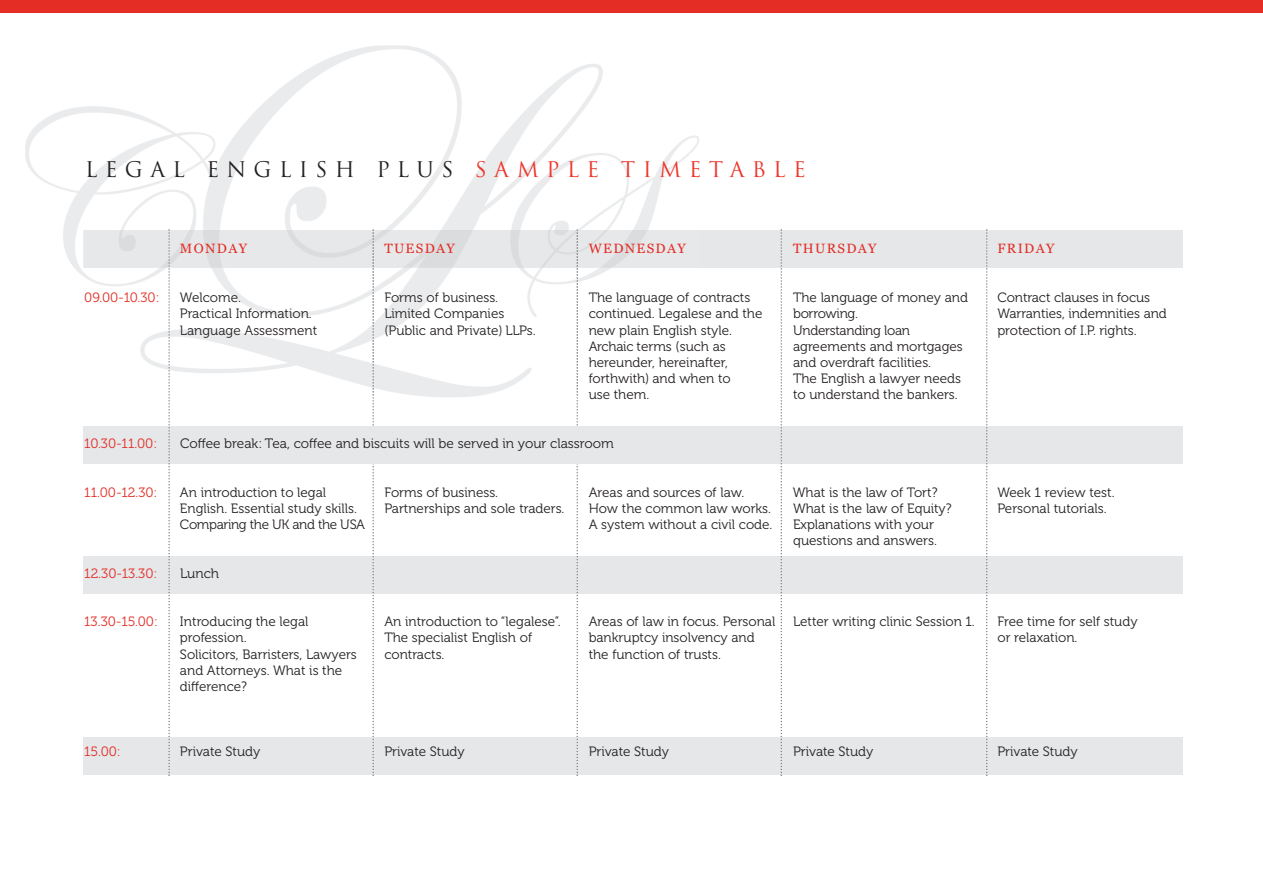
<style>
.page{position:relative;width:1263px;height:893px;background:#fff}
.page>*{position:absolute;margin:0;border:0;box-sizing:border-box;transform-origin:0 0}
.t1{font:21px "Trajan Pro";letter-spacing:.35em;color:#231f20}
.t2{font:13.65px "Museo 300";color:#231f20}
.t3{font:13.5px/16.2px "Museo 300";color:#231f20}
.t4{font:13.5px "Museo 300";color:#e32d25}
.t5{font:13.5px "Georgia";letter-spacing:.1em;color:#e32d25}
.s1{color:#ee3529}
</style>
<div class="page">
<div style="left:84px;top:556px;width:1099px;height:38px;background:#e5e7e9"></div>
<div style="left:84px;top:737px;width:1099px;height:38px;background:#e5e7e9"></div>
<div style="left:84px;top:230px;width:1099px;height:38px;background:#e5e7e9"></div>
<svg style="left:372px;top:397px;width:2px;height:379px"></svg>
<svg style="left:576px;top:397px;width:2px;height:379px"></svg>
<div style="left:84px;top:426px;width:1099px;height:38px;background:#e5e7e9"></div>
<div style="left:0;top:0;width:1263px;height:13px;background:#e32d25"></div>
<img style="left:25px;top:45px;width:674px;height:352px">
<img style="left:84px;top:230px;width:615px;height:38px">
<img style="left:372px;top:229px;width:2px;height:45px">
<img style="left:577px;top:229px;width:1px;height:45px">
<svg style="left:168px;top:229px;width:2px;height:547px"></svg>
<svg style="left:780px;top:229px;width:2px;height:547px"></svg>
<svg style="left:986px;top:229px;width:1px;height:547px"></svg>
<h1 class="t1" style="left:85px;top:162px;width:722px">LEGAL ENGLISH PLUS <span class="s1">SAMPLE TIMETABLE</span></h1>
<p class="t4" style="left:84px;top:293px;width:77px">09.00-10.30:</p>
<p class="t5" style="left:180px;top:241px;width:69px">MONDAY</p>
<p class="t3" style="left:180px;top:291px;width:139px">Welcome.<br>Practical Information.<br>Language Assessment</p>
<p class="t5" style="left:384px;top:241px;width:72px">TUESDAY</p>
<p class="t3" style="left:384px;top:291px;width:153px">Forms of business.<br>Limited Companies (Public and Private) LLPs.</p>
<p class="t5" style="left:589px;top:241px;width:99px">WEDNESDAY</p>
<p class="t3" style="left:589px;top:291px;width:175px">The language of contracts continued. Legalese and the new plain English style.<br>Archaic terms (such as hereunder, hereinafter, forthwith) and when to<br>use them.</p>
<p class="t5" style="left:793px;top:241px;width:85px">ThUrSDAY</p>
<p class="t3" style="left:793px;top:291px;width:176px">The language of money and borrowing.<br>Understanding loan agreements and mortgages and overdraft facilities.<br>The English a lawyer needs to understand the bankers.</p>
<p class="t5" style="left:997px;top:241px;width:59px">FrIDAY</p>
<p class="t3" style="left:997px;top:291px;width:171px">Contract clauses in focus<br>Warranties, indemnities and protection of I.P. rights.</p>
<p class="t4" style="left:84px;top:438px;width:74px">10.30-11.00:</p>
<p class="t4" style="left:84px;top:487px;width:75px">11.00-12.30:</p>
<p class="t2" style="left:180px;top:438px;width:435px">Coffee break: Tea, coffee and biscuits will be served in your classroom</p>
<p class="t3" style="left:180px;top:485px;width:187px">An introduction to legal<br>English. Essential study skills.<br>Comparing the UK and the USA</p>
<p class="t3" style="left:384px;top:485px;width:182px">Forms of business.<br>Partnerships and sole traders.</p>
<p class="t3" style="left:589px;top:485px;width:185px">Areas and sources of law.<br>How the common law works.<br>A system without a civil code.</p>
<p class="t3" style="left:793px;top:485px;width:160px">What is the law of Tort?<br>What is the law of Equity?<br>Explanations with your questions and answers.</p>
<p class="t3" style="left:997px;top:485px;width:119px">Week 1 review test.<br>Personal tutorials.</p>
<p class="t4" style="left:84px;top:568px;width:75px">12.30-13.30:</p>
<p class="t4" style="left:84px;top:617px;width:75px">13.30-15.00:</p>
<p class="t2" style="left:180px;top:568px;width:41px">Lunch</p>
<p class="t3" style="left:180px;top:615px;width:178px">Introducing the legal profession.<br>Solicitors, Barristers, Lawyers and Attorneys. What is the difference?</p>
<p class="t3" style="left:384px;top:615px;width:178px">An introduction to “legalese”.<br>The specialist English of contracts.</p>
<p class="t3" style="left:589px;top:615px;width:188px">Areas of law in focus. Personal bankruptcy insolvency and the function of trusts.</p>
<p class="t3" style="left:793px;top:615px;width:183px">Letter writing clinic Session 1.</p>
<p class="t3" style="left:997px;top:615px;width:142px">Free time for self study or relaxation.</p>
<p class="t4" style="left:84px;top:746px;width:38px">15.00:</p>
<p class="t3" style="left:180px;top:744px;width:82px">Private Study</p>
<p class="t3" style="left:384px;top:744px;width:82px">Private Study</p>
<p class="t3" style="left:589px;top:744px;width:82px">Private Study</p>
<p class="t3" style="left:793px;top:744px;width:82px">Private Study</p>
<p class="t3" style="left:997px;top:744px;width:82px">Private Study</p>
</div>
